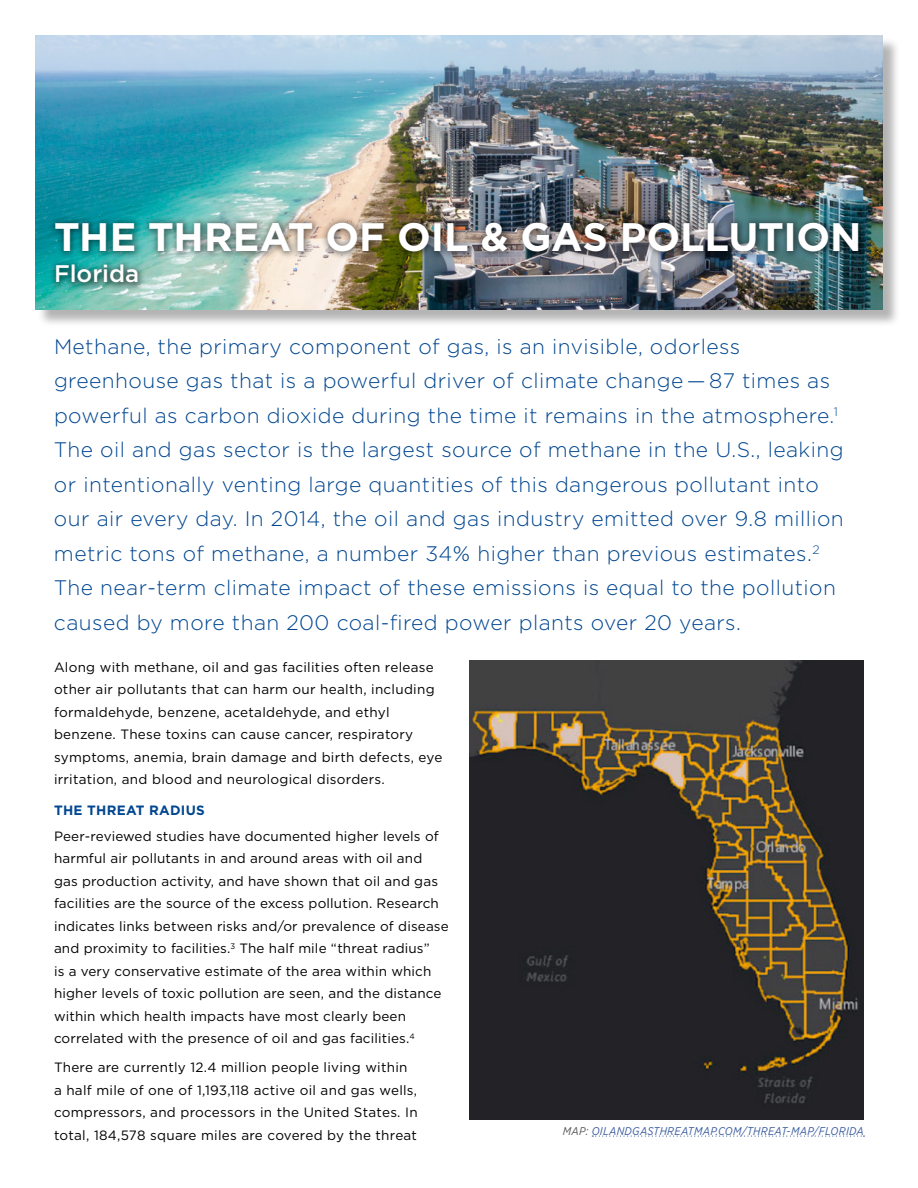
<style>
.page{position:relative;width:918px;height:1188px;background:#fff}
.page>*{position:absolute;margin:0;border:0;box-sizing:border-box;transform-origin:0 0}
.t1{font:700 39.75px "Gotham";color:#fff}
.t2{font:500 24px "Gotham";color:#fff}
.t3{font:300 21px/34.5px "Gotham";letter-spacing:.02em;color:#004690}
.t4{font:13.5px/22.5px "Gotham";letter-spacing:.01em;color:#000}
.t5{font:700 13.5px "Gotham";letter-spacing:.02em;color:#004690}
.t6{font:italic 11.25px "Gotham Narrow";letter-spacing:.025em;color:#3c5ea0}
.s1{color:#58595b}
</style>
<div class="page">
<div style="left:37px;top:37px;width:863px;height:290px;background:#000;opacity:.3"></div>
<img style="left:36px;top:36px;width:846px;height:273px">
<div style="left:48px;top:215px;width:820px;height:77px;background:#000;opacity:.5"></div>
<img style="left:469px;top:660px;width:395px;height:459px">
<svg style="left:592px;top:1136px;width:272px;height:1px"></svg>
<h1 class="t1" style="left:54px;top:214px;width:809px">THE THREAT OF OIL &amp; GAS POLLUTION</h1>
<h2 class="t2" style="left:54px;top:260px;width:87px">Florida</h2>
<p class="t3" style="left:54px;top:329px;width:791px">Methane, the primary component of gas, is an invisible, odorless greenhouse gas that is a powerful driver of climate change — 87 times as powerful as carbon dioxide during the time it remains in the atmosphere.<sup>1<br></sup>The oil and gas sector is the largest source of methane in the U.S., leaking or intentionally venting large quantities of this dangerous pollutant into our air every day. In 2014, the oil and gas industry emitted over 9.8 million metric tons of methane, a number 34% higher than previous estimates.<sup>2<br></sup>The near-term climate impact of these emissions is equal to the pollution caused by more than 200 coal-fired power plants over 20 years.</p>
<p class="t4" style="left:54px;top:655px;width:390px">Along with methane, oil and gas facilities often release other air pollutants that can harm our health, including formaldehyde, benzene, acetaldehyde, and ethyl benzene. These toxins can cause cancer, respiratory symptoms, anemia, brain damage and birth defects, eye irritation, and blood and neurological disorders.</p>
<p class="t5" style="left:54px;top:803px;width:152px">THE THREAT RADIUS</p>
<p class="t4" style="left:54px;top:825px;width:396px">Peer-reviewed studies have documented higher levels of harmful air pollutants in and around areas with oil and gas production activity, and have shown that oil and gas facilities are the source of the excess pollution. Research indicates links between risks and/or prevalence of disease and proximity to facilities.<sup>3</sup> The half mile “threat radius”<br>is a very conservative estimate of the area within which higher levels of toxic pollution are seen, and the distance within which health impacts have most clearly been correlated with the presence of oil and gas facilities.<sup>4</sup></p>
<p class="t4" style="left:54px;top:1056px;width:365px">There are currently 12.4 million people living within a half mile of one of 1,193,118 active oil and gas wells, compressors, and processors in the United States. In total, 184,578 square miles are covered by the threat</p>
<p class="t6" style="left:563px;top:1124px;width:303px"><span class="s1">MAP:</span> OILANDGASTHREATMAP.COM/THREAT-MAP/FLORIDA</p>
</div>
